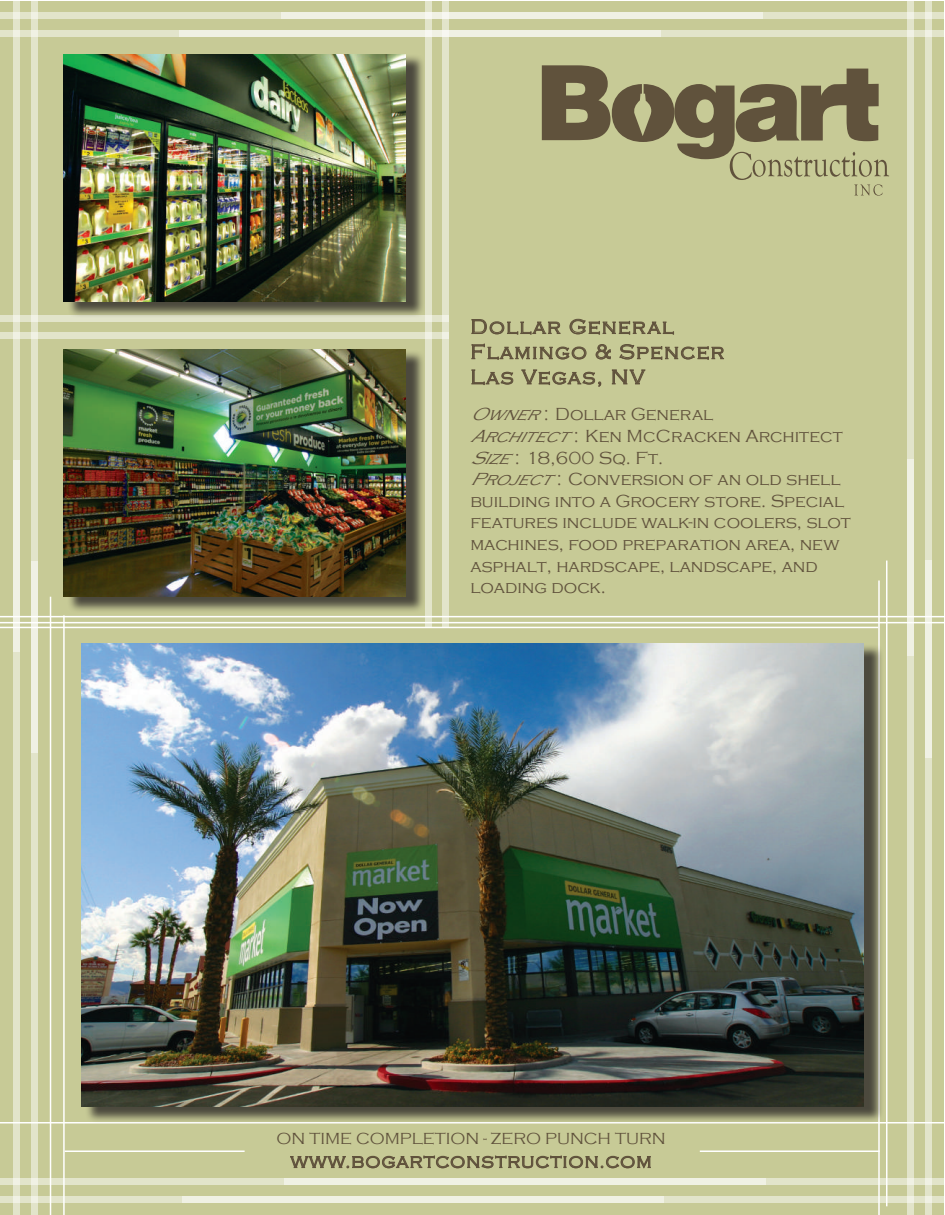
<style>
.page{position:relative;width:945px;height:1215px;background:#fff}
.page>*{position:absolute;margin:0;border:0;box-sizing:border-box;transform-origin:0 0}
.t1{font:300 21px/25.2px "Copperplate Gothic";letter-spacing:.07em;color:#60523c}
.t2{font:300 18px/21.6px "Copperplate Gothic";color:#60523c}
.t3{font:300 16.5px "Copperplate Gothic";color:#60523c}
.s1{font-style:italic}
</style>
<div class="page">
<div style="left:1px;top:1px;width:943px;height:1213px;background:#c7ca96"></div>
<div style="left:425px;top:0;width:6px;height:628px;background:#e2e4ca"></div>
<div style="left:442px;top:0;width:7px;height:628px;background:#e2e4ca"></div>
<div style="left:925px;top:0;width:7px;height:757px;background:#e2e4ca"></div>
<div style="left:907px;top:0;width:7px;height:656px;background:#e2e4ca"></div>
<svg style="left:907px;top:459px;width:7px;height:756px;fill:#e2e4ca"></svg>
<svg style="left:925px;top:560px;width:7px;height:655px;fill:#e2e4ca"></svg>
<div style="left:0;top:1178px;width:765px;height:7px;background:#e2e4ca"></div>
<div style="left:0;top:1196px;width:663px;height:6px;background:#e2e4ca"></div>
<svg style="left:182px;top:1196px;width:762px;height:6px;fill:#f0f1e4"></svg>
<svg style="left:284px;top:1178px;width:660px;height:7px;fill:#f0f1e4"></svg>
<div style="left:14px;top:460px;width:6px;height:755px;background:#e2e4ca"></div>
<div style="left:31px;top:561px;width:7px;height:654px;background:#e2e4ca"></div>
<svg style="left:31px;top:1px;width:7px;height:752px;fill:#e2e4ca"></svg>
<svg style="left:14px;top:1px;width:6px;height:651px;fill:#e2e4ca"></svg>
<div style="left:180px;top:30px;width:765px;height:7px;background:#e2e4ca"></div>
<svg style="left:763px;top:13px;width:181px;height:6px"></svg>
<svg style="left:0;top:13px;width:763px;height:6px;fill:#f0f1e4"></svg>
<svg style="left:0;top:30px;width:661px;height:7px;fill:#f0f1e4"></svg>
<hr style="left:0;top:627px;width:878px;height:1px;background:#fff">
<hr style="left:0;top:616px;width:945px;height:1px;background:#fff">
<hr style="left:0;top:622px;width:945px;height:1px;background:#fff">
<hr style="left:878px;top:581px;width:2px;height:634px;background:#fff">
<hr style="left:63px;top:615px;width:2px;height:600px;background:#fff">
<hr style="left:50px;top:597px;width:1px;height:618px;background:#fff">
<hr style="left:0;top:1122px;width:944px;height:2px;background:#fff">
<hr style="left:886px;top:561px;width:2px;height:645px;background:#fff">
<hr style="left:65px;top:1150px;width:180px;height:2px;background:#fff">
<hr style="left:700px;top:1150px;width:180px;height:2px;background:#fff">
<div style="left:0;top:333px;width:449px;height:6px;background:#e2e4ca"></div>
<svg style="left:0;top:315px;width:449px;height:7px;fill:#e2e4ca"></svg>
<div style="left:85px;top:644px;width:799px;height:480px;background:#231f20;opacity:.75"></div>
<img style="left:81px;top:644px;width:783px;height:463px">
<div style="left:67px;top:54px;width:359px;height:264px;background:#231f20;opacity:.75"></div>
<img style="left:63px;top:54px;width:342px;height:248px">
<div style="left:67px;top:350px;width:359px;height:264px;background:#231f20;opacity:.75"></div>
<img style="left:63px;top:349px;width:342px;height:248px">
<svg style="left:542px;top:65px;width:347px;height:131px"></svg>
<svg style="left:290px;top:1155px;width:361px;height:14px"></svg>
<svg style="left:472px;top:319px;width:88px;height:15px"></svg>
<svg style="left:570px;top:319px;width:104px;height:15px"></svg>
<svg style="left:472px;top:344px;width:114px;height:16px"></svg>
<svg style="left:596px;top:344px;width:15px;height:15px"></svg>
<svg style="left:619px;top:344px;width:105px;height:16px"></svg>
<svg style="left:472px;top:370px;width:41px;height:15px"></svg>
<svg style="left:521px;top:370px;width:80px;height:17px"></svg>
<svg style="left:612px;top:370px;width:33px;height:14px"></svg>
<p class="t1" style="left:470px;top:314px;width:255px">Dollar General<br>Flamingo &amp; Spencer<br>Las Vegas, NV</p>
<p class="t2" style="left:470px;top:404px;width:382px"><span class="s1">Owner</span>: Dollar General<br><span class="s1">Architect</span>: Ken McCracken Architect<br><span class="s1">Size</span>: 18,600 Sq. Ft.<br><span class="s1">Project</span>: Conversion of an old shell building into a Grocery store. Special features include walk-in coolers, slot machines, food preparation area, new asphalt, hardscape, landscape, and loading dock.</p>
<p class="t3" style="left:276px;top:1129px;width:391px">ON TIME COMPLETION - ZERO PUNCH TURN</p>
</div>
